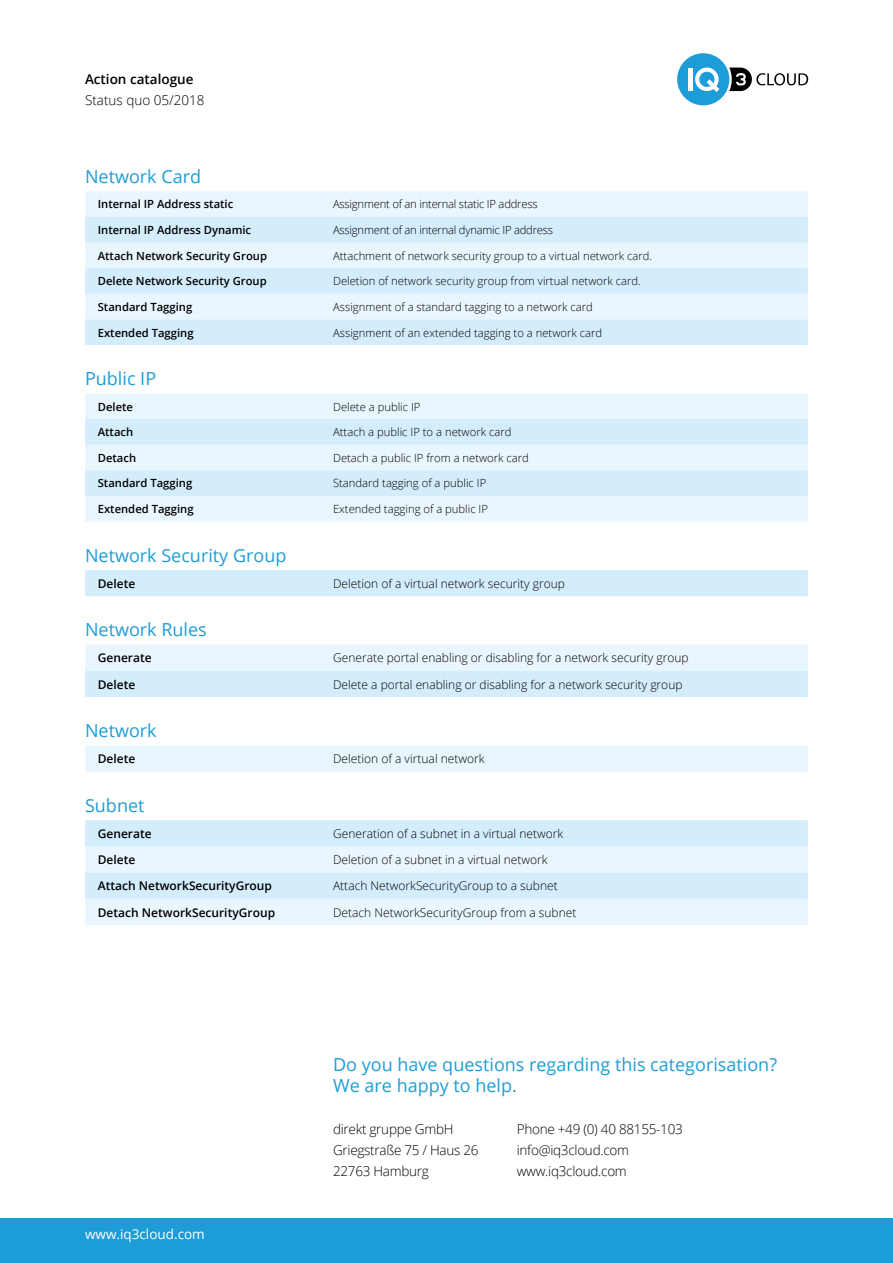
<style>
.page{position:relative;width:893px;height:1263px;background:#fff}
.page>*{position:absolute;margin:0;border:0;box-sizing:border-box;transform-origin:0 0}
.t1{font:18px/21.6px "Open Sans";color:#1d9dd8}
.t2{font:300 13.5px/21px "Open Sans";letter-spacing:-.02em;color:#000}
.t3{font:13.5px "Open Sans";color:#fff}
.t4{font:300 13.5px "Open Sans";color:#000}
.t5{font:600 13.5px "Open Sans";color:#000}
.t6{font:300 12px "Open Sans";color:#000}
.t7{font:600 12px "Open Sans";color:#000}
.t8{font:300 11.25px "Open Sans";color:#000}
.t9{font:600 11.25px "Open Sans";color:#000}
.t10{font:300 11.25px "Open Sans";letter-spacing:-.02em;color:#000}
</style>
<div class="page">
<div style="left:0;top:1218px;width:893px;height:45px;background:#1d9dd8"></div>
<div style="left:677px;top:53px;width:52px;height:52px;background:#1d9dd8;border-radius:50%"></div>
<div style="left:688px;top:68px;width:5px;height:23px;background:#fff"></div>
<svg style="left:695px;top:68px;width:24px;height:24px"></svg>
<svg style="left:729px;top:68px;width:79px;height:23px"></svg>
<div style="left:85px;top:191px;width:723px;height:734px;background:#eaf6fe"></div>
<svg style="left:85px;top:217px;width:723px;height:682px"></svg>
<p class="t5" style="left:85px;top:70px;width:110px">Action catalogue</p>
<p class="t4" style="left:85px;top:91px;width:121px">Status quo 05/2018</p>
<h1 class="t1" style="left:85px;top:165px;width:118px">Network Card</h1>
<p class="t9" style="left:98px;top:197px;width:137px">Internal IP Address static</p>
<p class="t10" style="left:333px;top:197px;width:206px">Assignment of an internal static IP address</p>
<p class="t9" style="left:98px;top:222px;width:155px">Internal IP Address Dynamic</p>
<p class="t10" style="left:333px;top:222px;width:221px">Assignment of an internal dynamic IP address</p>
<p class="t9" style="left:98px;top:248px;width:171px">Attach Network Security Group</p>
<p class="t8" style="left:333px;top:248px;width:321px">Attachment of network security group to a virtual network card.</p>
<p class="t9" style="left:98px;top:273px;width:170px">Delete Network Security Group</p>
<p class="t8" style="left:333px;top:273px;width:309px">Deletion of network security group from virtual network card.</p>
<p class="t9" style="left:98px;top:299px;width:96px">Standard Tagging</p>
<p class="t8" style="left:333px;top:299px;width:261px">Assignment of a standard tagging to a network card</p>
<p class="t9" style="left:98px;top:325px;width:97px">Extended Tagging</p>
<p class="t8" style="left:333px;top:325px;width:271px">Assignment of an extended tagging to a network card</p>
<h1 class="t1" style="left:85px;top:367px;width:73px">Public IP</h1>
<p class="t9" style="left:98px;top:399px;width:37px">Delete</p>
<p class="t8" style="left:333px;top:399px;width:89px">Delete a public IP</p>
<p class="t9" style="left:98px;top:424px;width:37px">Attach</p>
<p class="t8" style="left:333px;top:424px;width:180px">Attach a public IP to a network card</p>
<p class="t9" style="left:98px;top:450px;width:40px">Detach</p>
<p class="t8" style="left:333px;top:450px;width:197px">Detach a public IP from a network card</p>
<p class="t9" style="left:98px;top:476px;width:96px">Standard Tagging</p>
<p class="t8" style="left:333px;top:476px;width:155px">Standard tagging of a public IP</p>
<p class="t9" style="left:98px;top:501px;width:97px">Extended Tagging</p>
<p class="t8" style="left:333px;top:501px;width:156px">Extended tagging of a public IP</p>
<h1 class="t1" style="left:85px;top:544px;width:203px">Network Security Group</h1>
<p class="t7" style="left:98px;top:575px;width:39px">Delete</p>
<p class="t6" style="left:333px;top:575px;width:233px">Deletion of a virtual network security group</p>
<h1 class="t1" style="left:85px;top:618px;width:123px">Network Rules</h1>
<p class="t7" style="left:98px;top:650px;width:55px">Generate</p>
<p class="t6" style="left:333px;top:650px;width:357px">Generate portal enabling or disabling for a network security group</p>
<p class="t7" style="left:98px;top:676px;width:39px">Delete</p>
<p class="t6" style="left:333px;top:676px;width:351px">Delete a portal enabling or disabling for a network security group</p>
<h1 class="t1" style="left:85px;top:719px;width:73px">Network</h1>
<p class="t7" style="left:98px;top:751px;width:39px">Delete</p>
<p class="t6" style="left:333px;top:751px;width:153px">Deletion of a virtual network</p>
<h1 class="t1" style="left:85px;top:794px;width:61px">Subnet</h1>
<p class="t7" style="left:98px;top:825px;width:55px">Generate</p>
<p class="t6" style="left:333px;top:825px;width:232px">Generation of a subnet in a virtual network</p>
<p class="t7" style="left:98px;top:851px;width:39px">Delete</p>
<p class="t6" style="left:333px;top:851px;width:216px">Deletion of a subnet in a virtual network</p>
<p class="t7" style="left:98px;top:878px;width:176px">Attach NetworkSecurityGroup</p>
<p class="t6" style="left:333px;top:878px;width:226px">Attach NetworkSecurityGroup to a subnet</p>
<p class="t7" style="left:98px;top:904px;width:179px">Detach NetworkSecurityGroup</p>
<p class="t6" style="left:333px;top:904px;width:245px">Detach NetworkSecurityGroup from a subnet</p>
<p class="t3" style="left:85px;top:1225px;width:121px">www.iq3cloud.com</p>
<h1 class="t1" style="left:333px;top:1053px;width:445px">Do you have questions regarding this categorisation?<br>We are happy to help.</h1>
<p class="t2" style="left:517px;top:1118px;width:168px">Phone +49 (0) 40 88155-103 info@iq3cloud.com www.iq3cloud.com</p>
<p class="t2" style="left:333px;top:1118px;width:147px">direkt gruppe GmbH<br>Griegstraße 75 / Haus 26<br>22763 Hamburg</p>
</div>
